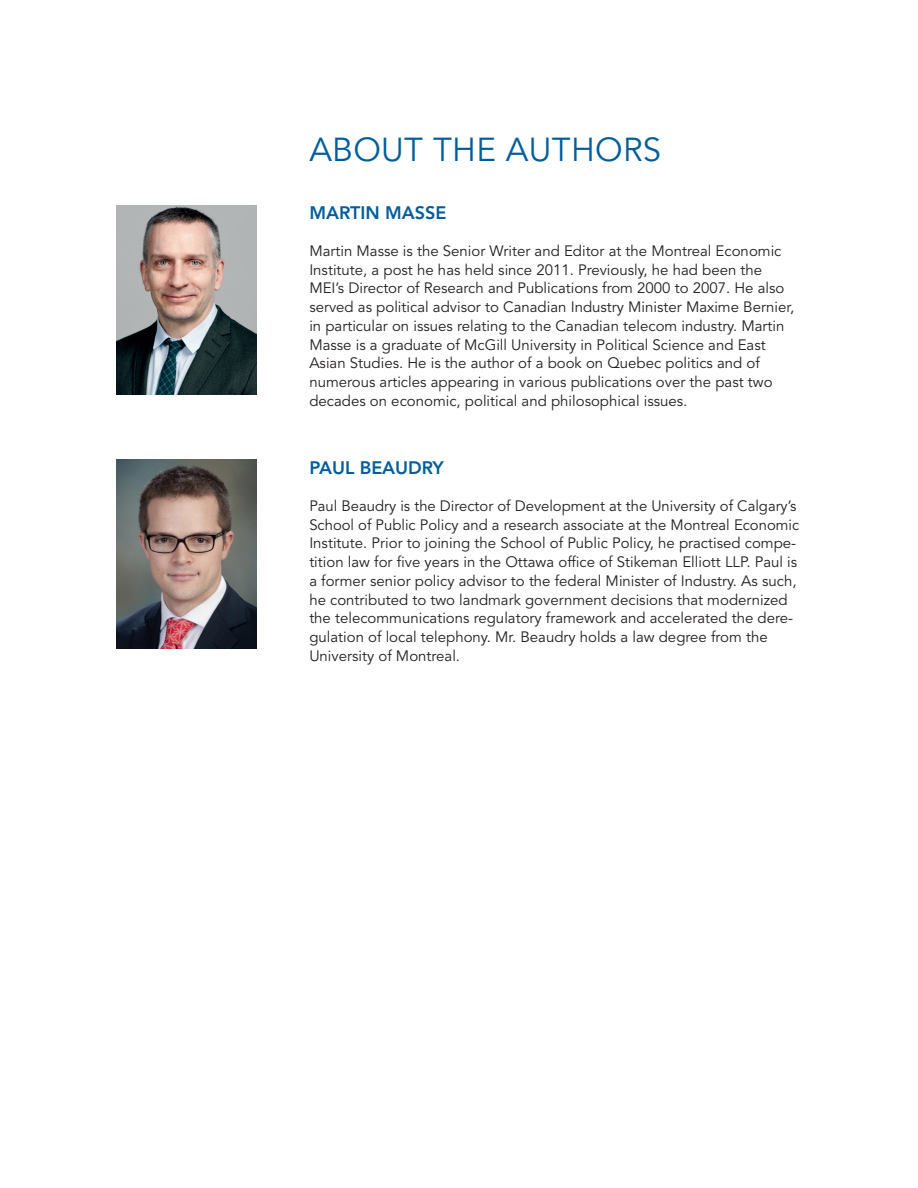
<style>
.page{position:relative;width:918px;height:1188px;background:#fff}
.page>*{position:absolute;margin:0;border:0;box-sizing:border-box;transform-origin:0 0}
.t1{font:33px "Avenir LT Std";letter-spacing:.01em;color:#005d9c}
.t2{font:800 18px "Avenir LT Std";color:#005d9c}
.t3{font:15px/18.8px "Avenir LT Std";color:#231f20}
</style>
<div class="page">
<img style="left:116px;top:206px;width:141px;height:189px">
<img style="left:116px;top:460px;width:141px;height:189px">
<p class="t1" style="left:309px;top:130px;width:353px">ABOUT THE AUTHORS</p>
<p class="t2" style="left:309px;top:202px;width:138px">MARTIN MASSE</p>
<p class="t3" style="left:309px;top:242px;width:487px">Martin Masse is the Senior Writer and Editor at the Montreal Economic Institute, a post he has held since 2011. Previously, he had been the MEI’s Director of Research and Publications from 2000 to 2007. He also served as political advisor to Canadian Industry Minister Maxime Bernier, in particular on issues relating to the Canadian telecom industry. Martin Masse is a graduate of McGill University in Political Science and East Asian Studies. He is the author of a book on Quebec politics and of numerous articles appearing in various publications over the past two decades on economic, political and philosophical issues.</p>
<p class="t2" style="left:309px;top:457px;width:136px">PAUL BEAUDRY</p>
<p class="t3" style="left:309px;top:497px;width:491px">Paul Beaudry is the Director of Development at the University of Calgary’s School of Public Policy and a research associate at the Montreal Economic Institute. Prior to joining the School of Public Policy, he practised compe&shy;tition law for five years in the Ottawa office of Stikeman Elliott LLP. Paul is a former senior policy advisor to the federal Minister of Industry. As such, he contributed to two landmark government decisions that modernized the telecommunications regulatory framework and accelerated the dere&shy;gulation of local telephony. Mr. Beaudry holds a law degree from the University of Montreal.</p>
</div>
